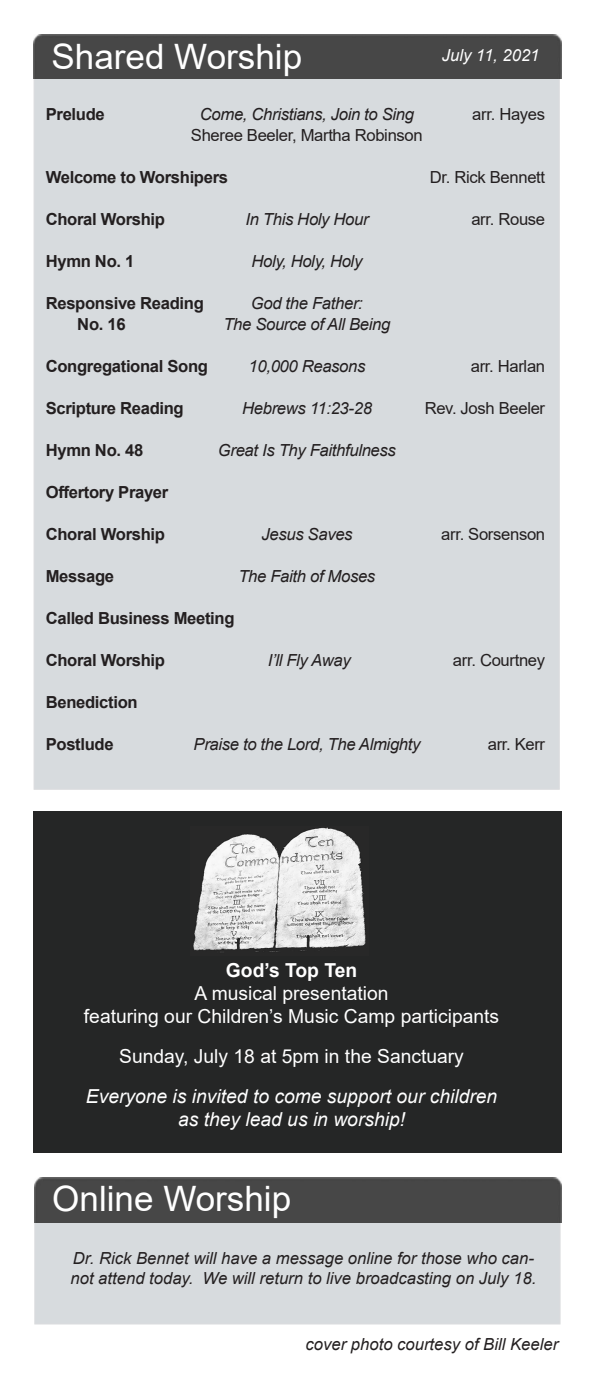
<style>
.page{position:relative;width:593px;height:1386px;background:#fff}
.page>*{position:absolute;margin:0;border:0;box-sizing:border-box;transform-origin:0 0}
.t1{font:35px "Arial";color:#fff}
.t2{font:19.25px/23.1px "Arial";color:#fff;text-align:center}
.t3{font:italic 19.25px/23.1px "Arial";color:#fff;text-align:center}
.t4{font:700 19.25px "Arial";color:#fff}
.t5{font:700 16.62px "Arial";letter-spacing:-.02em;color:#231f20}
.t6{font:italic 16.62px "Arial";letter-spacing:-.02em;color:#231f20}
.t7{font:italic 16.62px/19.9px "Arial";color:#231f20}
.t8{font:16.62px "Arial";letter-spacing:-.02em;color:#231f20}
.t9{font:italic 16.62px "Arial";color:#fff}
</style>
<div class="page">
<div style="left:33px;top:812px;width:528px;height:341px;background:#252626"></div>
<div style="left:34px;top:62px;width:525px;height:728px;background:#d7dbde"></div>
<div style="left:33px;top:34px;width:527px;height:45px;background:#474747"></div>
<div style="left:34px;top:1197px;width:526px;height:127px;background:#d7dbde"></div>
<div style="left:34px;top:1178px;width:527px;height:45px;background:#474747"></div>
<img style="left:193px;top:827px;width:173px;height:126px">
<h1 class="t1" style="left:51px;top:33px;width:252px">Shared Worship</h1>
<p class="t9" style="left:441px;top:44px;width:99px">July 11, 2021</p>
<p class="t5" style="left:46px;top:102px;width:60px">Prelude</p>
<p class="t6" style="left:200px;top:103px;width:215px">Come, Christians, Join to Sing</p>
<p class="t8" style="left:472px;top:103px;width:74px">arr. Hayes</p>
<p class="t8" style="left:191px;top:124px;width:233px">Sheree Beeler, Martha Robinson</p>
<p class="t5" style="left:46px;top:165px;width:184px">Welcome to Worshipers</p>
<p class="t8" style="left:429px;top:166px;width:117px">Dr. Rick Bennett</p>
<p class="t5" style="left:46px;top:207px;width:121px">Choral Worship</p>
<p class="t6" style="left:245px;top:208px;width:125px">In This Holy Hour</p>
<p class="t8" style="left:471px;top:208px;width:75px">arr. Rouse</p>
<p class="t5" style="left:46px;top:249px;width:90px">Hymn No. 1</p>
<p class="t6" style="left:251px;top:250px;width:112px">Holy, Holy, Holy</p>
<p class="t5" style="left:46px;top:291px;width:159px">Responsive Reading</p>
<p class="t6" style="left:251px;top:292px;width:113px">God the Father:</p>
<p class="t5" style="left:77px;top:312px;width:50px">No. 16</p>
<p class="t6" style="left:223px;top:313px;width:168px">The Source of All Being</p>
<p class="t5" style="left:46px;top:354px;width:164px">Congregational Song</p>
<p class="t6" style="left:248px;top:355px;width:118px">10,000 Reasons</p>
<p class="t8" style="left:470px;top:355px;width:76px">arr. Harlan</p>
<p class="t5" style="left:46px;top:396px;width:139px">Scripture Reading</p>
<p class="t6" style="left:242px;top:397px;width:131px">Hebrews 11:23-28</p>
<p class="t8" style="left:424px;top:397px;width:122px">Rev. Josh Beeler</p>
<p class="t5" style="left:46px;top:438px;width:99px">Hymn No. 48</p>
<p class="t6" style="left:218px;top:439px;width:179px">Great Is Thy Faithfulness</p>
<p class="t5" style="left:46px;top:480px;width:124px">Offertory Prayer</p>
<p class="t5" style="left:46px;top:522px;width:121px">Choral Worship</p>
<p class="t6" style="left:261px;top:523px;width:92px">Jesus Saves</p>
<p class="t8" style="left:441px;top:523px;width:105px">arr. Sorsenson</p>
<p class="t5" style="left:46px;top:564px;width:70px">Message</p>
<p class="t6" style="left:238px;top:565px;width:138px">The Faith of Moses</p>
<p class="t5" style="left:46px;top:606px;width:190px">Called Business Meeting</p>
<p class="t5" style="left:46px;top:648px;width:121px">Choral Worship</p>
<p class="t6" style="left:267px;top:649px;width:84px">I’ll Fly Away</p>
<p class="t8" style="left:452px;top:649px;width:94px">arr. Courtney</p>
<p class="t5" style="left:46px;top:690px;width:93px">Benediction</p>
<p class="t5" style="left:46px;top:732px;width:69px">Postlude</p>
<p class="t6" style="left:193px;top:733px;width:228px">Praise to the Lord, The Almighty</p>
<p class="t8" style="left:487px;top:733px;width:59px">arr. Kerr</p>
<p class="t4" style="left:226px;top:956px;width:133px">God’s Top Ten</p>
<p class="t2" style="left:84px;top:981px;width:416px">A musical presentation<br>featuring our Children’s Music Camp participants</p>
<p class="t2" style="left:119px;top:1044px;width:346px">Sunday, July 18 at 5pm in the Sanctuary</p>
<p class="t3" style="left:86px;top:1085px;width:412px">Everyone is invited to come support our children as they lead us in worship!</p>
<h1 class="t1" style="left:52px;top:1175px;width:240px">Online Worship</h1>
<p class="t7" style="left:70px;top:1248px;width:467px">Dr. Rick Bennet will have a message online for those who can&shy;not attend today. We will return to live broadcasting on July 18.</p>
<p class="t7" style="left:305px;top:1334px;width:254px">cover photo courtesy of Bill Keeler</p>
</div>
